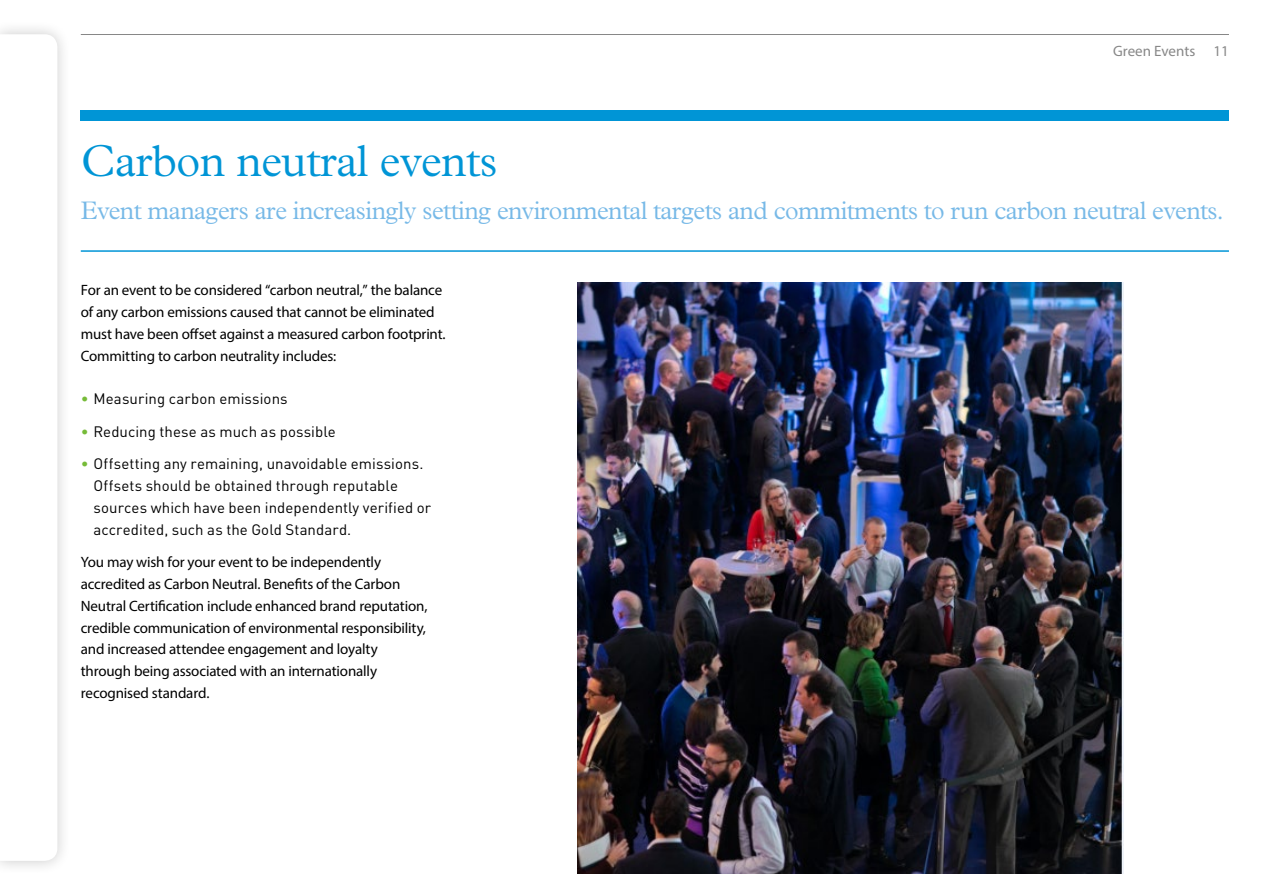
<style>
.page{position:relative;width:1263px;height:893px;background:#fff}
.page>*{position:absolute;margin:0;border:0;box-sizing:border-box;transform-origin:0 0}
.t1{font:300 45px "Plantin MT Std";letter-spacing:-.01em;color:#0095d6}
.t2{font:300 25.5px "Plantin MT Std";letter-spacing:-.02em;color:#77b9e7}
.t3{font:15px/21.8px "Myriad Pro";letter-spacing:-.01em;color:#000}
.t4{font:15px/21.8px "DINOT";letter-spacing:.005em;color:#000}
.t5{font:15px "Myriad Pro";color:#878787}
.s1{color:#76bb38}
</style>
<div class="page">
<hr style="left:81px;top:34px;width:1148px;height:1px;background:#878787">
<div style="left:81px;top:110px;width:1148px;height:11px;background:#0095d6"></div>
<hr style="left:81px;top:250px;width:1148px;height:2px;background:#0095d6">
<img style="left:577px;top:282px;width:546px;height:591px">
<div style="left:0;top:20px;width:72px;height:855px;background:#000;opacity:.2"></div>
<svg style="left:0;top:34px;width:57px;height:827px"></svg>
<p class="t5" style="left:1113px;top:42px;width:117px">Green Events 11</p>
<h1 class="t1" style="left:81px;top:135px;width:418px">Carbon neutral events</h1>
<h2 class="t2" style="left:81px;top:196px;width:1144px">Event managers are increasingly setting environmental targets and commitments to run carbon neutral events.</h2>
<p class="t3" style="left:81px;top:279px;width:366px">For an event to be considered “carbon neutral,” the balance of any carbon emissions caused that cannot be eliminated must have been offset against a measured carbon footprint.<br>Committing to carbon neutrality includes:</p>
<p class="t4" style="left:81px;top:388px;width:208px"><span class="s1">•</span> Measuring carbon emissions</p>
<p class="t4" style="left:81px;top:420px;width:257px"><span class="s1">•</span> Reducing these as much as possible</p>
<p class="t4" style="left:94px;top:453px;width:339px;text-indent:-13px"><span class="s1">•</span> Offsetting any remaining, unavoidable emissions.<br>Offsets should be obtained through reputable sources which have been independently verified or accredited, such as the Gold Standard.</p>
<p class="t3" style="left:81px;top:551px;width:348px">You may wish for your event to be independently accredited as Carbon Neutral. Benefits of the Carbon Neutral Certification include enhanced brand reputation, credible communication of environmental responsibility, and increased attendee engagement and loyalty through being associated with an internationally recognised standard.</p>
</div>
